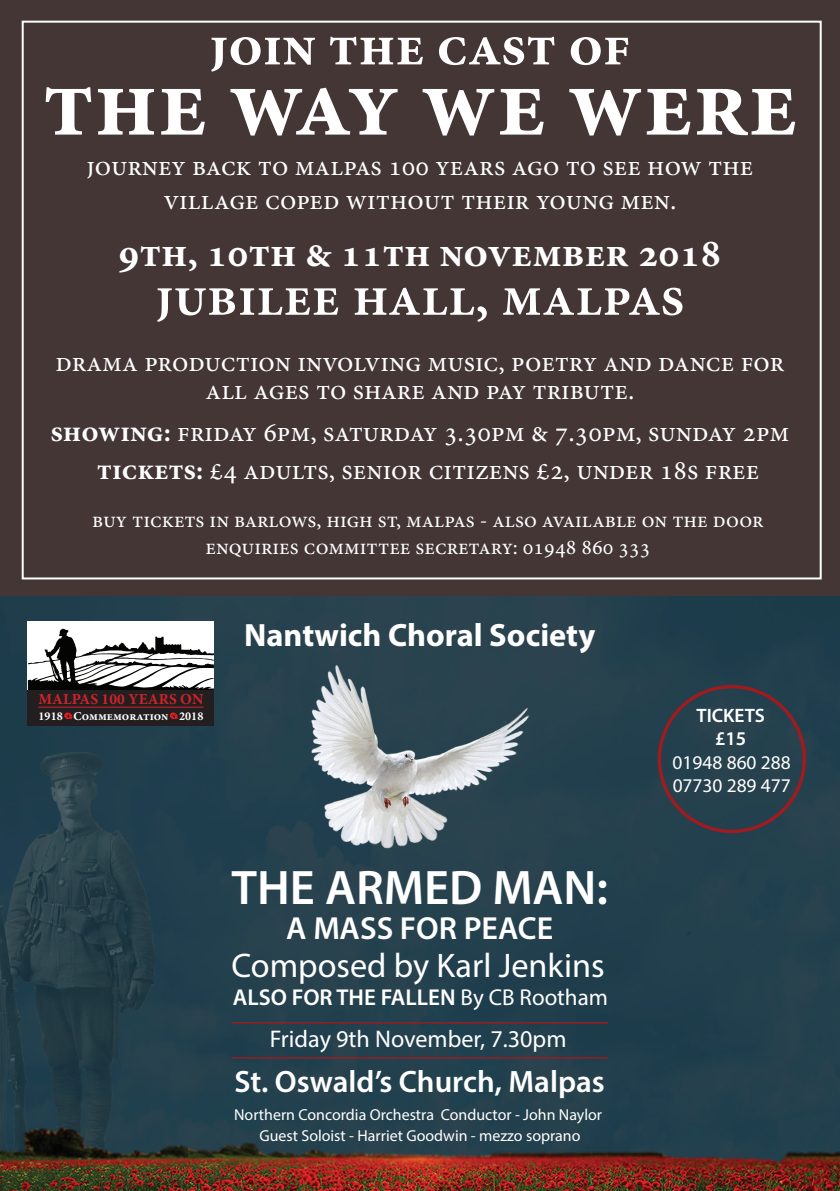
<style>
.page{position:relative;width:840px;height:1191px;background:#fff}
.page>*{position:absolute;margin:0;border:0;box-sizing:border-box;transform-origin:0 0}
.t1{font:700 96px "Minion Pro";color:#fff}
.t2{font:600 56px "Minion Pro";color:#fff}
.t3{font:700 56px "Minion Pro";color:#fff}
.t4{font:600 48.6px "Myriad Pro";color:#fff}
.t5{font:700 40px "Minion Pro";color:#fff}
.t6{font:34.2px "Myriad Pro";color:#fff}
.t7{font:700 32.4px "Myriad Pro";color:#fff}
.t8{font:600 32px "Myriad Pro";color:#fff}
.t9{font:600 31px "Myriad Pro";color:#fff}
.t10{font:28px/33.6px "Minion Pro";color:#fff;text-align:center}
.t11{font:24.2px "Myriad Pro";color:#fff}
.t12{font:600 23px "Myriad Pro";color:#fff}
.t13{font:22px/26.4px "Minion Pro";color:#fff;text-align:center}
.t14{font:19.4px/23.4px "Myriad Pro";color:#fff}
.t15{font:600 19.4px/23.2px "Myriad Pro";color:#fff;text-align:center}
.t16{font:16px/21.2px "Myriad Pro";color:#fff;text-align:center}
.t17{font:700 15.4px "Minion Pro";letter-spacing:.075em;color:#d1232a}
.t18{font:700 12px "Minion Pro";color:#fff}
.s1{font-weight:700}
.s2{font-weight:400}
</style>
<div class="page">
<img style="left:0;top:595px;width:839px;height:596px">
<img style="left:303px;top:661px;width:232px;height:191px">
<hr style="left:231px;top:1022px;width:376px;height:1px;background:#9e1c1f">
<div style="left:657px;top:685px;width:148px;height:148px;border:3px solid #9e1c1f;border-radius:50%"></div>
<hr style="left:231px;top:1057px;width:376px;height:1px;background:#9e1c1f">
<div style="left:28px;top:621px;width:186px;height:104px;background:#fff"></div>
<svg style="left:28px;top:629px;width:186px;height:61px"></svg>
<div style="left:28px;top:690px;width:186px;height:35px;background:#231f20"></div>
<hr style="left:38px;top:707px;width:165px;height:1px;background:#d1232a">
<svg style="left:64px;top:712px;width:8px;height:7px"></svg>
<svg style="left:169px;top:712px;width:9px;height:7px"></svg>
<div style="left:0;top:0;width:839px;height:595px;background:#433635"></div>
<h2 class="t3" style="left:209px;top:7px;width:422px">join the cast of</h2>
<h1 class="t1" style="left:42px;top:36px;width:756px">the way we were</h1>
<p class="t10" style="left:86px;top:149px;width:668px">journey back to malpas 100 years ago to see how the village coped without their young men.</p>
<h3 class="t5" style="left:118px;top:225px;width:604px">9th, 10th &amp; 11th november 2018</h3>
<h2 class="t2" style="left:155px;top:258px;width:530px">jubilee hall, malpas</h2>
<p class="t10" style="left:55px;top:348px;width:730px;line-height:28px">drama production involving music, poetry and dance for all ages to share and pay tribute.</p>
<p class="t10" style="left:50px;top:414px;width:740px;line-height:37.4px"><span class="s1">showing:</span> friday 6pm, saturday 3.30pm &amp; 7.30pm, sunday 2pm <span class="s1">tickets:</span> £4 adults, senior citizens £2, under 18s free</p>
<p class="t13" style="left:92px;top:507px;width:672px">buy tickets in barlows, high st, malpas - also available on the door enquiries committee secretary: 01948 860 333</p>
<p class="t17" style="left:38px;top:688px;width:166px">malpas 100 years on</p>
<p class="t18" style="left:38px;top:708px;width:166px">1918 Commemoration 2018</p>
<p class="t7" style="left:244px;top:614px;width:352px">Nantwich Choral Society</p>
<h3 class="t4" style="left:231px;top:856px;width:378px">THE ARMED MAN:</h3>
<p class="t8" style="left:286px;top:908px;width:268px">A MASS FOR PEACE</p>
<p class="t6" style="left:231px;top:944px;width:374px">Composed by Karl Jenkins</p>
<p class="t12" style="left:232px;top:982px;width:376px">ALSO FOR THE FALLEN <span class="s2">By CB Rootham</span></p>
<p class="t11" style="left:270px;top:1024px;width:298px">Friday 9th November, 7.30pm</p>
<p class="t9" style="left:234px;top:1061px;width:371px">St. Oswald’s Church, Malpas</p>
<p class="t16" style="left:234px;top:1104px;width:369px">Northern Concordia Orchestra Conductor - John Naylor<br>Guest Soloist - Harriet Goodwin - mezzo soprano</p>
<p class="t15" style="left:696px;top:703px;width:70px">TICKETS £15</p>
<p class="t14" style="left:672px;top:750px;width:119px">01948 860 288<br>07730 289 477</p>
</div>
